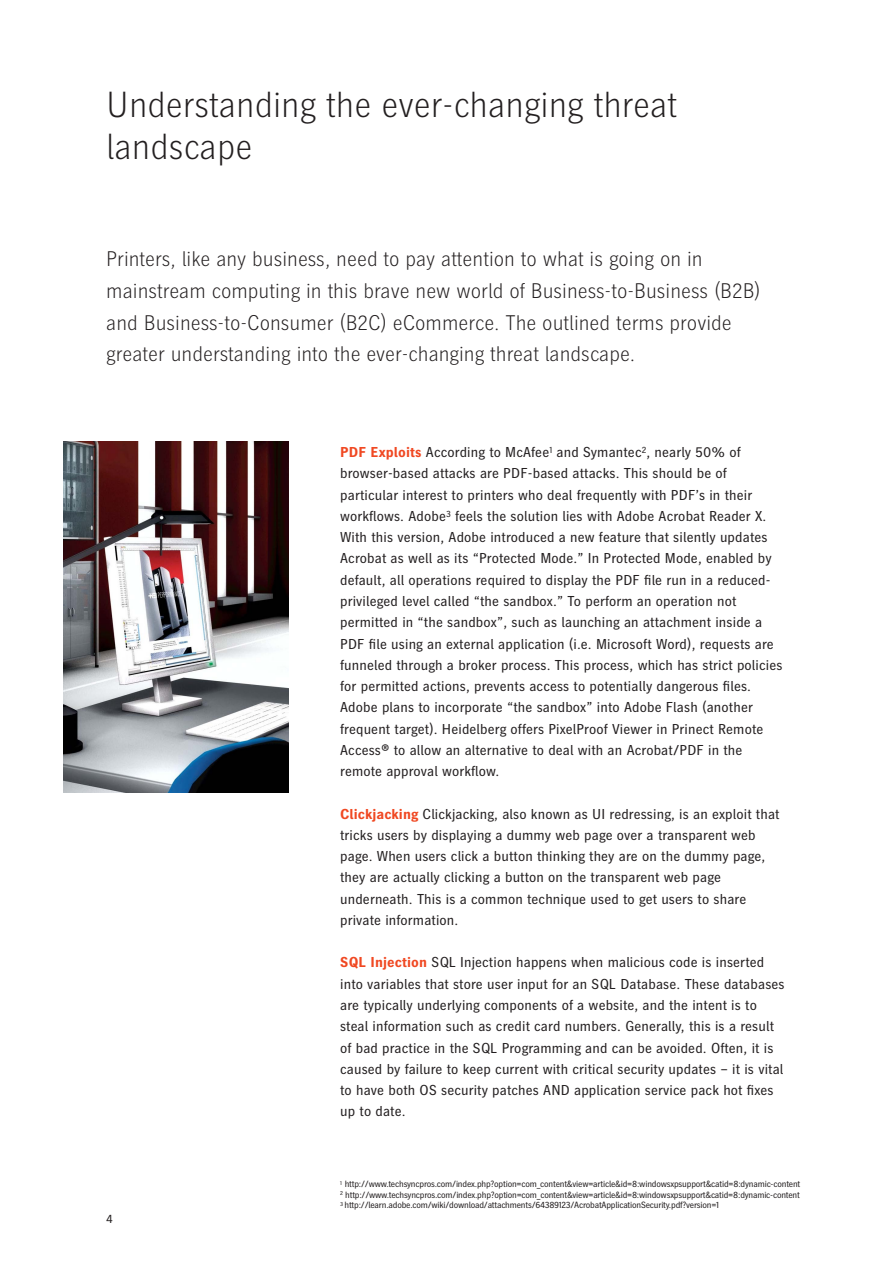
<style>
.page{position:relative;width:893px;height:1263px;background:#fff}
.page>*{position:absolute;margin:0;border:0;box-sizing:border-box;transform-origin:0 0}
.Headline_A4{font:300 36px/42.5px "Heidelberg Gothic Ml";color:#231f20}
.Introtext_A6{font:300 21px/32px "Heidelberg Gothic Ml";color:#231f20}
.Printing_Code_A4{font:14.25px/21.3px "Heidelberg Gothic Ml";letter-spacing:.01em;color:#231f20}
.Pagina_left_A4{font:12px "Heidelberg Gothic Ml";color:#231f20}
.Printing_Code_A4-2{font:9px/10.6px "Heidelberg Gothic Ml";letter-spacing:-.02em;color:#231f20;text-align:justify}
.s1{font-weight:700;color:#f04822}
</style>
<div class="page">
<img style="left:64px;top:441px;width:225px;height:351px">
<p class="Headline_A4" style="left:106px;top:83px;width:572px">Understanding the ever-changing threat landscape</p>
<p class="Introtext_A6" style="left:106px;top:242px;width:656px">Printers, like any business, need to pay attention to what is going on in mainstream computing in this brave new world of Business-to-Business (B2B) and Business-to-Consumer (B2C) eCommerce. The outlined terms provide greater understanding into the ever-changing threat landscape.</p>
<p class="Printing_Code_A4" style="left:340px;top:442px;width:444px"><span class="s1">PDF Exploits</span> According to McAfee<sup>1</sup> and Symantec<sup>2</sup>, nearly 50% of browser-based attacks are PDF-based attacks. This should be of particular interest to printers who deal frequently with PDF’s in their workflows. Adobe<sup>3</sup> feels the solution lies with Adobe Acrobat Reader X.<br>With this version, Adobe introduced a new feature that silently updates Acrobat as well as its “Protected Mode.” In Protected Mode, enabled by default, all operations required to display the PDF file run in a reduced&shy;privileged level called “the sandbox.” To perform an operation not permitted in “the sandbox”, such as launching an attachment inside a PDF file using an external application (i.e. Microsoft Word), requests are funneled through a broker process. This process, which has strict policies for permitted actions, prevents access to potentially dangerous files.<br>Adobe plans to incorporate “the sandbox” into Adobe Flash (another frequent target). Heidelberg offers PixelProof Viewer in Prinect Remote Access® to allow an alternative to deal with an Acrobat/PDF in the remote approval workflow.</p>
<p class="Printing_Code_A4" style="left:340px;top:803px;width:441px"><span class="s1">Clickjacking</span> Clickjacking, also known as UI redressing, is an exploit that tricks users by displaying a dummy web page over a transparent web page. When users click a button thinking they are on the dummy page, they are actually clicking a button on the transparent web page underneath. This is a common technique used to get users to share private information.</p>
<p class="Printing_Code_A4" style="left:340px;top:952px;width:446px"><span class="s1">SQL Injection</span> SQL Injection happens when malicious code is inserted into variables that store user input for an SQL Database. These databases are typically underlying components of a website, and the intent is to steal information such as credit card numbers. Generally, this is a result of bad practice in the SQL Programming and can be avoided. Often, it is caused by failure to keep current with critical security updates – it is vital to have both OS security patches AND application service pack hot fixes up to date.</p>
<p class="Pagina_left_A4" style="left:106px;top:1212px;width:8px">4</p>
<p class="Printing_Code_A4-2" style="left:340px;top:1179px;width:462px"><sup>1</sup> http://www.techsyncpros.com/index.php?option=com_content&amp;view=article&amp;id=8:windowsxpsupport&amp;catid=8:dynamic-content <sup>2</sup> http://www.techsyncpros.com/index.php?option=com_content&amp;view=article&amp;id=8:windowsxpsupport&amp;catid=8:dynamic-content <sup>3</sup> http://learn.adobe.com/wiki/download/attachments/64389123/AcrobatApplicationSecurity.pdf?version=1</p>
</div>
